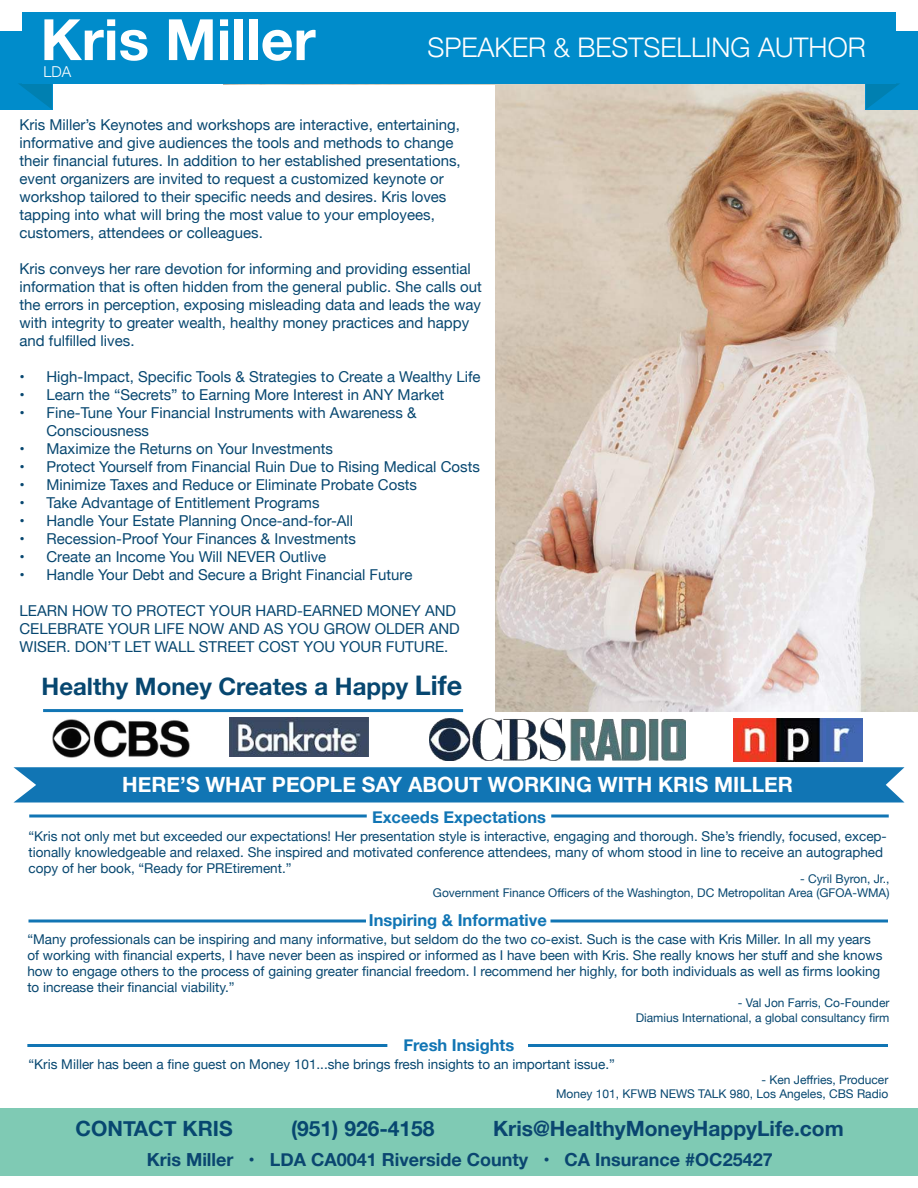
<style>
.page{position:relative;width:918px;height:1188px;background:#fff}
.page>*{position:absolute;margin:0;border:0;box-sizing:border-box;transform-origin:0 0}
.t1{font:700 57px "Helvetica Neue";color:#fff}
.t2{font:300 27px "Helvetica Neue";color:#fff}
.t3{font:700 24px "Helvetica Neue";color:#074770}
.t4{font:700 21px "Helvetica Neue";color:#fff}
.t5{font:700 21px "Helvetica Neue";color:#0a4670}
.t6{font:700 21px "Helvetica Neue";color:#074770}
.t7{font:700 18px "Helvetica Neue";color:#0a4670}
.t8{font:700 16.5px "Helvetica Neue";color:#1175b4}
.t9{font:15px/18px "Helvetica Neue";color:#074770}
.t10{font:300 15px "Helvetica Neue";color:#fff}
.t11{font:13.5px/16.2px "Helvetica Neue";color:#074770}
.t12{font:12px/14.4px "Helvetica Neue";color:#074770;text-align:right}
.s1{font-size:27px}
</style>
<div class="page">
<div style="left:14px;top:767px;width:891px;height:35px;background:#1175b4"></div>
<hr style="left:28px;top:920px;width:338px;height:2px;background:#1175b4">
<hr style="left:550px;top:920px;width:338px;height:2px;background:#1175b4">
<div style="left:0;top:1108px;width:918px;height:68px;background:#7fcab4"></div>
<img style="left:224px;top:84px;width:694px;height:628px">
<div style="left:0;top:85px;width:494px;height:627px;background:#fff"></div>
<div style="left:866px;top:31px;width:52px;height:79px;background:#008ccb"></div>
<svg style="left:866px;top:83px;width:34px;height:26px"></svg>
<div style="left:0;top:31px;width:52px;height:79px;background:#008ccb"></div>
<svg style="left:18px;top:83px;width:34px;height:26px"></svg>
<div style="left:22px;top:12px;width:874px;height:72px;background:#008ccb"></div>
<svg style="left:29px;top:814px;width:338px;height:4px"></svg>
<svg style="left:551px;top:814px;width:338px;height:4px"></svg>
<img style="left:52px;top:719px;width:138px;height:39px">
<img style="left:230px;top:717px;width:139px;height:40px">
<img style="left:429px;top:718px;width:257px;height:42px">
<img style="left:734px;top:718px;width:128px;height:43px">
<hr style="left:27px;top:1044px;width:360px;height:3px;background:#1175b4">
<hr style="left:528px;top:1044px;width:360px;height:3px;background:#1175b4">
<hr style="left:43px;top:709px;width:420px;height:3px;background:#1175b4">
<h1 class="t1" style="left:40px;top:-5px;width:277px">Kris Miller</h1>
<p class="t10" style="left:44px;top:60px;width:29px">LDA</p>
<h2 class="t2" style="left:428px;top:26px;width:440px">SPEAKER &amp; BESTSELLING AUTHOR</h2>
<p class="t9" style="left:20px;top:116px;width:443px">Kris Miller’s Keynotes and workshops are interactive, entertaining, informative and give audiences the tools and methods to change their financial futures. In addition to her established presentations, event organizers are invited to request a customized keynote or workshop tailored to their specific needs and desires. Kris loves tapping into what will bring the most value to your employees, customers, attendees or colleagues.</p>
<p class="t9" style="left:20px;top:260px;width:464px">Kris conveys her rare devotion for informing and providing essential information that is often hidden from the general public. She calls out the errors in perception, exposing misleading data and leads the way with integrity to greater wealth, healthy money practices and happy and fulfilled lives.</p>
<p class="t9" style="left:20px;top:368px;width:463px">• High-Impact, Specific Tools &amp; Strategies to Create a Wealthy Life</p>
<p class="t9" style="left:20px;top:386px;width:426px">• Learn the “Secrets” to Earning More Interest in ANY Market</p>
<p class="t9" style="left:46px;top:404px;width:372px;text-indent:-27px">• Fine-Tune Your Financial Instruments with Awareness &amp;<br>Consciousness</p>
<p class="t9" style="left:20px;top:440px;width:315px">• Maximize the Returns on Your Investments</p>
<p class="t9" style="left:20px;top:458px;width:462px">• Protect Yourself from Financial Ruin Due to Rising Medical Costs</p>
<p class="t9" style="left:20px;top:476px;width:399px">• Minimize Taxes and Reduce or Eliminate Probate Costs</p>
<p class="t9" style="left:20px;top:494px;width:302px">• Take Advantage of Entitlement Programs</p>
<p class="t9" style="left:20px;top:512px;width:335px">• Handle Your Estate Planning Once-and-for-All</p>
<p class="t9" style="left:20px;top:530px;width:338px">• Recession-Proof Your Finances &amp; Investments</p>
<p class="t9" style="left:20px;top:548px;width:308px">• Create an Income You Will NEVER Outlive</p>
<p class="t9" style="left:20px;top:566px;width:394px">• Handle Your Debt and Secure a Bright Financial Future</p>
<p class="t9" style="left:20px;top:602px;width:442px">LEARN HOW TO PROTECT YOUR HARD-EARNED MONEY AND<br>CELEBRATE YOUR LIFE NOW AND AS YOU GROW OLDER AND<br>WISER. DON’T LET WALL STREET COST YOU YOUR FUTURE.</p>
<h3 class="t3" style="left:42px;top:668px;width:422px">Healthy Money Creates a Happy <span class="s1">Life</span></h3>
<h3 class="t4" style="left:122px;top:768px;width:672px">HERE’S WHAT PEOPLE SAY ABOUT WORKING WITH KRIS MILLER</h3>
<p class="t8" style="left:372px;top:804px;width:176px">Exceeds Expectations</p>
<p class="t11" style="left:28px;top:829px;width:860px">“Kris not only met but exceeded our expectations! Her presentation style is interactive, engaging and thorough. She’s friendly, focused, excep&shy;tionally knowledgeable and relaxed. She inspired and motivated conference attendees, many of whom stood in line to receive an autographed copy of her book, “Ready for PREtirement.”</p>
<p class="t12" style="left:433px;top:872px;width:458px">- Cyril Byron, Jr.,<br>Government Finance Officers of the Washington, DC Metropolitan Area (GFOA-WMA)</p>
<p class="t8" style="left:369px;top:907px;width:180px">Inspiring &amp; Informative</p>
<p class="t11" style="left:27px;top:931px;width:857px">“Many professionals can be inspiring and many informative, but seldom do the two co-exist. Such is the case with Kris Miller. In all my years of working with financial experts, I have never been as inspired or informed as I have been with Kris. She really knows her stuff and she knows how to engage others to the process of gaining greater financial freedom. I recommend her highly, for both individuals as well as firms looking to increase their financial viability.”</p>
<p class="t12" style="left:636px;top:997px;width:255px">- Val Jon Farris, Co-Founder<br>Diamius International, a global consultancy firm</p>
<p class="t8" style="left:403px;top:1032px;width:112px">Fresh Insights</p>
<p class="t11" style="left:28px;top:1057px;width:588px">“Kris Miller has been a fine guest on Money 101...she brings fresh insights to an important issue.”</p>
<p class="t12" style="left:556px;top:1073px;width:334px">- Ken Jeffries, Producer<br>Money 101, KFWB NEWS TALK 980, Los Angeles, CBS Radio</p>
<h3 class="t6" style="left:76px;top:1112px;width:159px">CONTACT KRIS</h3>
<h3 class="t6" style="left:291px;top:1112px;width:145px">(951) 926-4158</h3>
<h3 class="t5" style="left:493px;top:1112px;width:352px">Kris@HealthyMoneyHappyLife.com</h3>
<p class="t7" style="left:147px;top:1146px;width:628px">Kris Miller • LDA CA0041 Riverside County • CA Insurance #OC25427</p>
</div>
